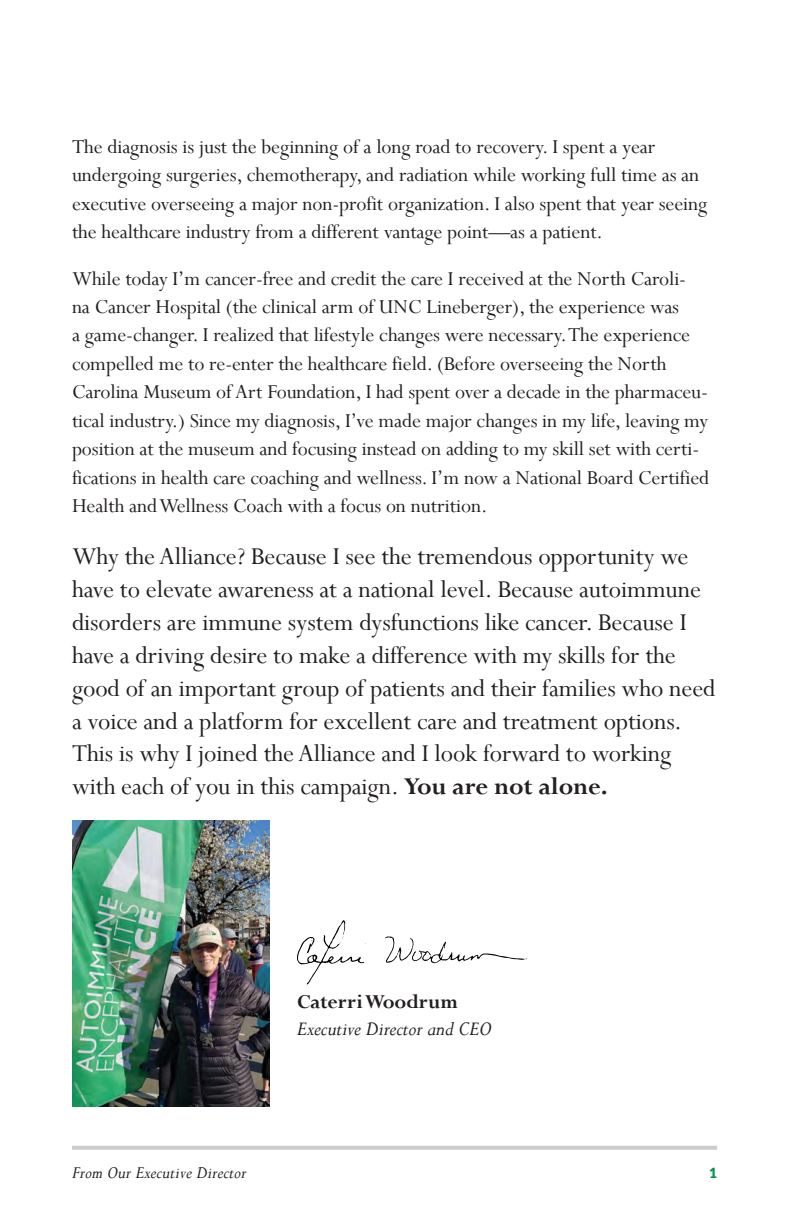
<style>
.page{position:relative;width:792px;height:1224px;background:#fff}
.page>*{position:absolute;margin:0;border:0;box-sizing:border-box;transform-origin:0 0}
.Lead_Text{font:27px/33px "Perpetua";letter-spacing:-.005em;color:#231f20}
.t1{font:22px/28.4px "Perpetua";letter-spacing:-.005em;color:#231f20}
.t2{font:italic 22px/27px "Perpetua";letter-spacing:-.005em;color:#231f20}
.Right_align_caption{font:italic 19px "Perpetua";color:#231f20}
.Right_align_caption-2{font:900 14px "Lato";color:#029548}
.s1{font-weight:700}
.s2{font-weight:700;font-style:normal}
</style>
<div class="page">
<hr style="left:72px;top:1146px;width:645px;height:4px;background:#cdcccc">
<svg style="left:385px;top:936px;width:142px;height:28px"></svg>
<svg style="left:297px;top:920px;width:69px;height:64px"></svg>
<img style="left:72px;top:821px;width:198px;height:286px">
<p class="t1" style="left:72px;top:132px;width:637px">The diagnosis is just the beginning of a long road to recovery. I spent a year undergoing surgeries, chemotherapy, and radiation while working full time as an executive overseeing a major non-profit organization. I also spent that year seeing the healthcare industry from a different vantage point—as a patient.</p>
<p class="t1" style="left:72px;top:264px;width:639px">While today I’m cancer-free and credit the care I received at the North Caroli&shy;na Cancer Hospital (the clinical arm of UNC Lineberger), the experience was<br>a game-changer. I realized that lifestyle changes were necessary. The experience compelled me to re-enter the healthcare field. (Before overseeing the North Carolina Museum of Art Foundation, I had spent over a decade in the pharmaceu&shy;tical industry.) Since my diagnosis, I’ve made major changes in my life, leaving my position at the museum and focusing instead on adding to my skill set with certi&shy;fications in health care coaching and wellness. I’m now a National Board Certified Health and Wellness Coach with a focus on nutrition.</p>
<p class="Lead_Text" style="left:72px;top:539px;width:645px">Why the Alliance? Because I see the tremendous opportunity we have to elevate awareness at a national level. Because autoimmune disorders are immune system dysfunctions like cancer. Because I have a driving desire to make a difference with my skills for the good of an important group of patients and their families who need a voice and a platform for excellent care and treatment options.<br>This is why I joined the Alliance and I look forward to working with each of you in this campaign. <span class="s1">You are not alone.</span></p>
<p class="t2" style="left:297px;top:987px;width:196px"><span class="s2">Caterri Woodrum<br></span>Executive Director and CEO</p>
<p class="Right_align_caption" style="left:72px;top:1161px;width:176px">From Our Executive Director</p>
<p class="Right_align_caption-2" style="left:709px;top:1162px;width:10px">1</p>
</div>
